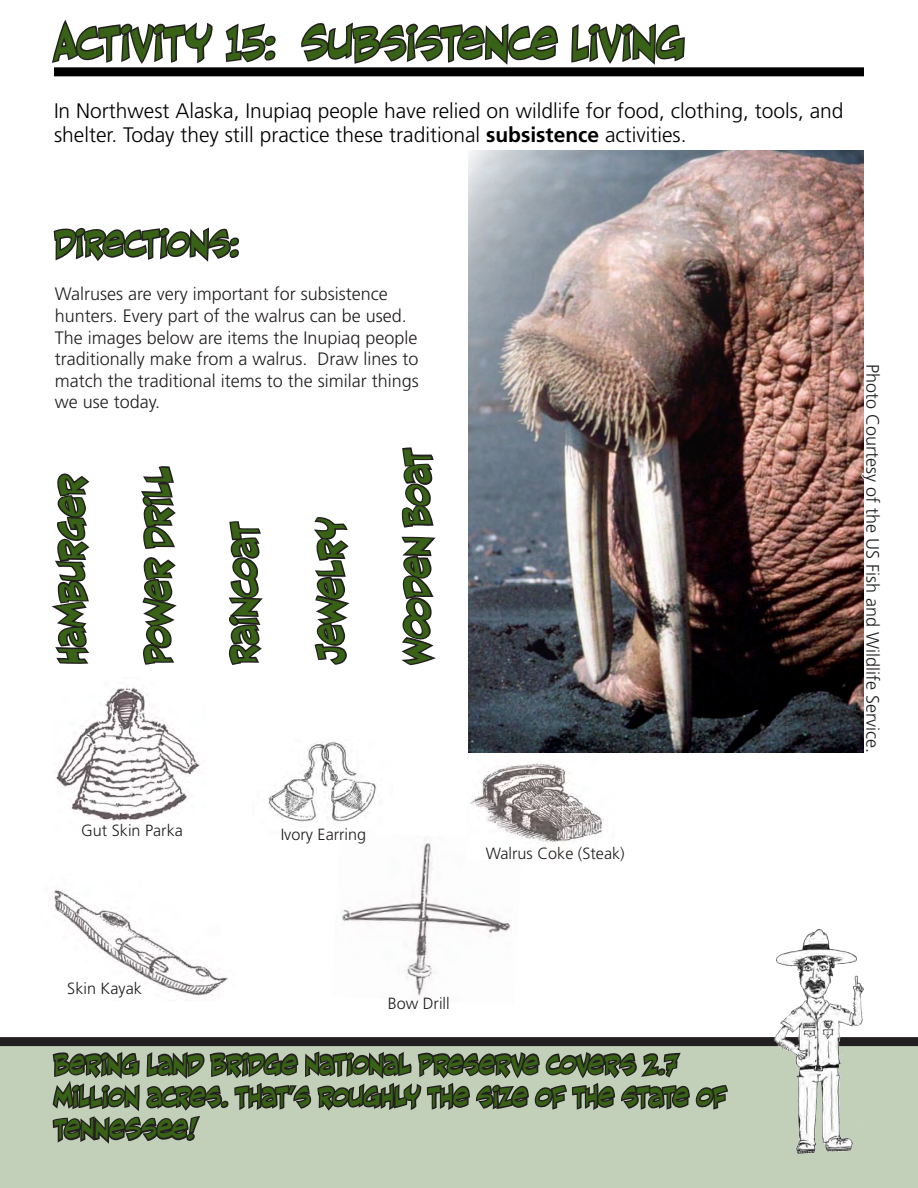
<style>
.page{position:relative;width:918px;height:1188px;background:#fff}
.page>*{position:absolute;margin:0;border:0;box-sizing:border-box;transform-origin:0 0}
.t1{font:45px "CC Mad Scientist";color:#386216}
.t2{font:36px "CC Mad Scientist";color:#386216}
.t3{font:27px/32.4px "CC Mad Scientist";color:#386216}
.t4{font:300 21px/24px "Frutiger LT Std";color:#000}
.t5{font:300 18px/21.6px "Frutiger LT Std";color:#231f20}
.t6{font:300 16.2px "Frutiger LT Std";color:#231f20}
.s1{font-weight:700}
</style>
<div class="page">
<div style="left:54px;top:67px;width:810px;height:9px;background:#000"></div>
<svg style="left:52px;top:19px;width:161px;height:45px"></svg>
<svg style="left:225px;top:23px;width:51px;height:40px"></svg>
<svg style="left:300px;top:22px;width:260px;height:46px"></svg>
<svg style="left:570px;top:23px;width:117px;height:45px"></svg>
<img style="left:342px;top:839px;width:169px;height:162px">
<img style="left:468px;top:752px;width:147px;height:107px">
<img style="left:468px;top:151px;width:396px;height:601px">
<div style="left:0;top:1046px;width:918px;height:142px;background:#c3d0b9"></div>
<svg style="left:52px;top:1051px;width:676px;height:93px"></svg>
<div style="left:0;top:1037px;width:918px;height:9px;background:#231f20"></div>
<img style="left:774px;top:929px;width:90px;height:225px">
<svg style="left:53px;top:227px;width:186px;height:35px"></svg>
<svg style="left:51px;top:473px;width:39px;height:191px"></svg>
<svg style="left:141px;top:466px;width:36px;height:199px"></svg>
<svg style="left:228px;top:521px;width:35px;height:144px"></svg>
<svg style="left:314px;top:517px;width:36px;height:148px"></svg>
<svg style="left:401px;top:536px;width:35px;height:130px"></svg>
<svg style="left:401px;top:447px;width:33px;height:81px"></svg>
<img style="left:54px;top:687px;width:148px;height:134px">
<img style="left:268px;top:741px;width:108px;height:81px">
<img style="left:52px;top:889px;width:177px;height:107px">
<svg style="left:860px;top:450px;width:4px;height:35px"></svg>
<h3 class="t1" style="left:54px;top:19px;width:632px">ACTIVITY 15: SUBSISTENCE LIVING</h3>
<p class="t4" style="left:54px;top:99px;width:791px">In Northwest Alaska, Inupiaq people have relied on wildlife for food, clothing, tools, and shelter. Today they still practice these traditional <span class="s1">subsistence</span> activities.</p>
<p class="t2" style="left:55px;top:225px;width:185px">DIRECTIONS:</p>
<p class="t5" style="left:55px;top:284px;width:365px">Walruses are very important for subsistence hunters. Every part of the walrus can be used.<br>The images below are items the Inupiaq people traditionally make from a walrus. Draw lines to match the traditional items to the similar things we use today.</p>
<p class="t2" style="left:53px;top:664px;width:191px;rotate:-90deg">HAMBURGER</p>
<p class="t2" style="left:139px;top:664px;width:199px;rotate:-90deg">POWER DRIL</p>
<p class="t2" style="left:226px;top:664px;width:143px;rotate:-90deg">RAINCOAT</p>
<p class="t2" style="left:312px;top:664px;width:147px;rotate:-90deg">JEWELRY</p>
<p class="t2" style="left:399px;top:664px;width:217px;rotate:-90deg">WODEN BOAT</p>
<p class="t6" style="left:81px;top:821px;width:103px">Gut Skin Parka</p>
<p class="t6" style="left:281px;top:825px;width:87px">Ivory Earring</p>
<p class="t6" style="left:486px;top:844px;width:140px">Walrus Coke (Steak)</p>
<p class="t5" style="left:883px;top:364px;width:391px;rotate:90deg">Photo Courtesy of the US Fish and Wildlife Service.</p>
<p class="t6" style="left:67px;top:980px;width:76px">Skin Kayak</p>
<p class="t6" style="left:388px;top:994px;width:64px">Bow Drill</p>
<p class="t3" style="left:54px;top:1048px;width:674px">BERING LAND BRIDGE NATIONAL PRESERVE COVERS 2.7<br>MILION ACRES. THAT’S ROUGHLY THE SIZE OF THE STATE OF<br>TENESE!</p>
</div>
